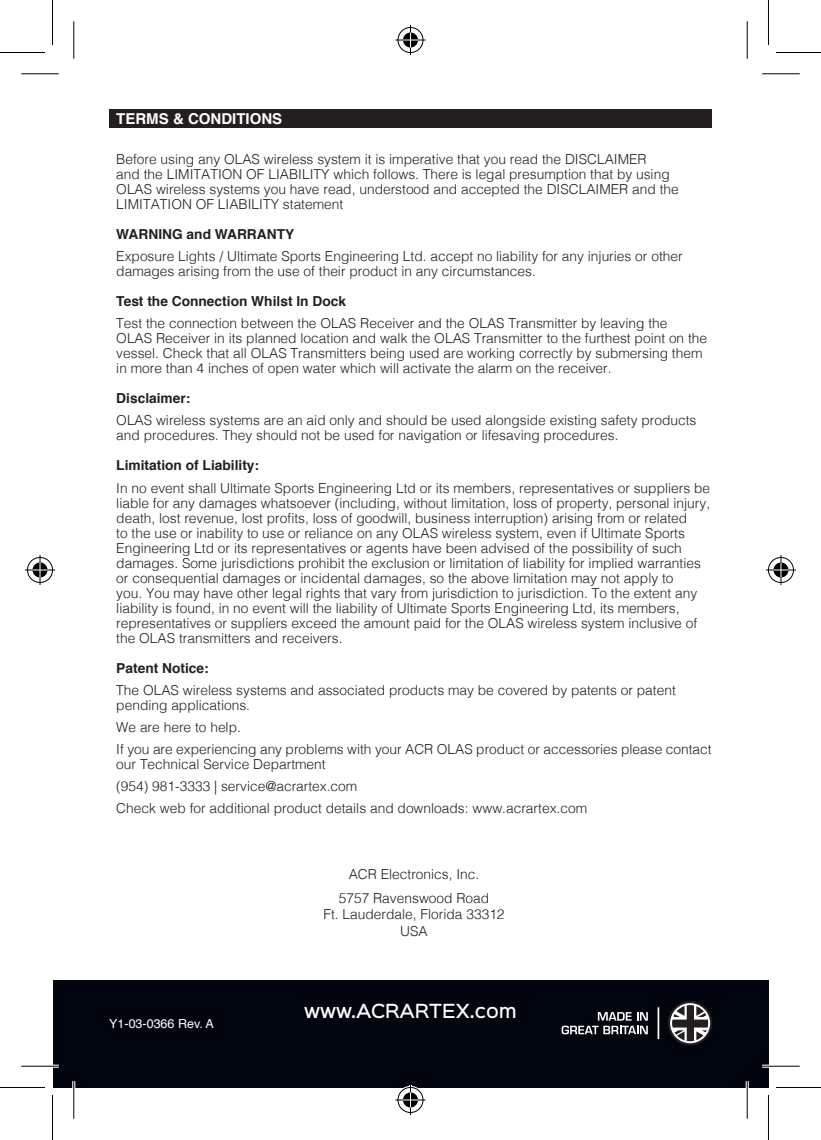
<style>
.page{position:relative;width:821px;height:1140px;background:#fff}
.page>*{position:absolute;margin:0;border:0;box-sizing:border-box;transform-origin:0 0}
.Body_Text{font:500 17.5px "Sinkin Sans 500";color:#fff}
.Titles{font:700 15px "Helvetica";color:#fff}
.Body_Text-2{font:300 13.75px/15px "Helvetica";color:#231f20}
.Body_Text-3{font:700 13.75px "Helvetica";color:#231f20}
.Table_Text{font:12.5px "Helvetica";color:#fff}
</style>
<div class="page">
<div style="left:109px;top:109px;width:603px;height:18px;background:#231f20"></div>
<div style="left:52px;top:980px;width:716px;height:107px;background:#01060e"></div>
<svg style="left:668px;top:1001px;width:44px;height:44px"></svg>
<svg style="left:670px;top:1003px;width:40px;height:40px"></svg>
<svg style="left:672px;top:1005px;width:36px;height:36px"></svg>
<hr style="left:657px;top:1007px;width:2px;height:32px;background:#fff">
<svg style="left:561px;top:1012px;width:87px;height:22px"></svg>
<hr style="left:21px;top:1064px;width:38px;height:3px;background:#fff">
<hr style="left:762px;top:1064px;width:37px;height:3px;background:#fff">
<hr style="left:72px;top:1081px;width:3px;height:37px;background:#fff">
<svg style="left:746px;top:21px;width:1px;height:38px"></svg>
<svg style="left:745px;top:1081px;width:4px;height:37px"></svg>
<hr style="left:21px;top:73px;width:38px;height:1px;background:#000">
<hr style="left:762px;top:73px;width:37px;height:1px;background:#000">
<hr style="left:21px;top:1065px;width:38px;height:1px;background:#000">
<hr style="left:762px;top:1065px;width:37px;height:1px;background:#000">
<hr style="left:73px;top:21px;width:1px;height:38px;background:#000">
<hr style="left:73px;top:1081px;width:1px;height:37px;background:#000">
<hr style="left:747px;top:21px;width:1px;height:38px;background:#000">
<hr style="left:747px;top:1081px;width:1px;height:37px;background:#000">
<hr style="left:0;top:52px;width:45px;height:1px;background:#000">
<hr style="left:776px;top:52px;width:45px;height:1px;background:#000">
<hr style="left:0;top:1087px;width:45px;height:1px;background:#000">
<hr style="left:776px;top:1087px;width:45px;height:1px;background:#000">
<hr style="left:52px;top:0;width:1px;height:45px;background:#000">
<hr style="left:52px;top:1095px;width:1px;height:45px;background:#000">
<hr style="left:768px;top:0;width:1px;height:45px;background:#000">
<hr style="left:768px;top:1095px;width:1px;height:45px;background:#000">
<div style="left:396px;top:26px;width:28px;height:28px;border:3px solid #fff;border-radius:50%"></div>
<svg style="left:395px;top:38px;width:30px;height:4px"></svg>
<hr style="left:409px;top:25px;width:3px;height:30px;background:#fff">
<div style="left:401px;top:31px;width:18px;height:18px;border:3px solid #fff;border-radius:50%"></div>
<div style="left:398px;top:27px;width:25px;height:26px;border:1px solid #000;border-radius:50%"></div>
<hr style="left:395px;top:40px;width:30px;height:1px;background:#000">
<hr style="left:410px;top:25px;width:1px;height:30px;background:#000">
<svg style="left:403px;top:33px;width:15px;height:15px"></svg>
<div style="left:396px;top:1086px;width:28px;height:28px;border:3px solid #fff;border-radius:50%"></div>
<hr style="left:395px;top:1098px;width:30px;height:3px;background:#fff">
<hr style="left:409px;top:1085px;width:3px;height:30px;background:#fff">
<div style="left:401px;top:1091px;width:18px;height:18px;border:3px solid #fff;border-radius:50%"></div>
<div style="left:398px;top:1087px;width:25px;height:25px;border:1px solid #000;border-radius:50%"></div>
<hr style="left:395px;top:1099px;width:30px;height:1px;background:#000">
<hr style="left:410px;top:1085px;width:1px;height:30px;background:#000">
<svg style="left:403px;top:1092px;width:15px;height:15px"></svg>
<div style="left:26px;top:556px;width:28px;height:28px;border:3px solid #fff;border-radius:50%"></div>
<hr style="left:25px;top:568px;width:30px;height:3px;background:#fff">
<svg style="left:38px;top:555px;width:4px;height:30px"></svg>
<div style="left:31px;top:561px;width:18px;height:18px;border:3px solid #fff;border-radius:50%"></div>
<div style="left:27px;top:557px;width:26px;height:26px;border:1px solid #000;border-radius:50%"></div>
<hr style="left:25px;top:569px;width:30px;height:1px;background:#000">
<hr style="left:40px;top:555px;width:1px;height:30px;background:#000">
<svg style="left:33px;top:562px;width:15px;height:15px"></svg>
<div style="left:767px;top:556px;width:28px;height:28px;border:3px solid #fff;border-radius:50%"></div>
<hr style="left:766px;top:568px;width:30px;height:3px;background:#fff">
<hr style="left:779px;top:555px;width:3px;height:30px;background:#fff">
<div style="left:772px;top:561px;width:18px;height:18px;border:3px solid #fff;border-radius:50%"></div>
<div style="left:768px;top:557px;width:26px;height:26px;border:1px solid #000;border-radius:50%"></div>
<hr style="left:766px;top:569px;width:30px;height:1px;background:#000">
<hr style="left:780px;top:555px;width:1px;height:30px;background:#000">
<svg style="left:773px;top:562px;width:15px;height:15px"></svg>
<p class="Titles" style="left:116px;top:107px;width:167px">TERMS &amp; CONDITIONS</p>
<p class="Body_Text-2" style="left:116px;top:151px;width:564px">Before using any OLAS wireless system it is imperative that you read the DISCLAIMER<br>and the LIMITATION OF LIABILITY which follows. There is legal presumption that by using OLAS wireless systems you have read, understood and accepted the DISCLAIMER and the LIMITATION OF LIABILITY statement</p>
<p class="Body_Text-3" style="left:116px;top:223px;width:179px">WARNING and WARRANTY</p>
<p class="Body_Text-2" style="left:116px;top:248px;width:568px">Exposure Lights / Ultimate Sports Engineering Ltd. accept no liability for any injuries or other damages arising from the use of their product in any circumstances.</p>
<p class="Body_Text-3" style="left:116px;top:290px;width:231px">Test the Connection Whilst In Dock</p>
<p class="Body_Text-2" style="left:116px;top:315px;width:592px">Test the connection between the OLAS Receiver and the OLAS Transmitter by leaving the<br>OLAS Receiver in its planned location and walk the OLAS Transmitter to the furthest point on the vessel. Check that all OLAS Transmitters being used are working correctly by submersing them in more than 4 inches of open water which will activate the alarm on the receiver.</p>
<p class="Body_Text-3" style="left:116px;top:387px;width:76px">Disclaimer:</p>
<p class="Body_Text-2" style="left:116px;top:412px;width:581px">OLAS wireless systems are an aid only and should be used alongside existing safety products and procedures. They should not be used for navigation or lifesaving procedures.</p>
<p class="Body_Text-3" style="left:116px;top:454px;width:144px">Limitation of Liability:</p>
<p class="Body_Text-2" style="left:116px;top:479px;width:595px">In no event shall Ultimate Sports Engineering Ltd or its members, representatives or suppliers be liable for any damages whatsoever (including, without limitation, loss of property, personal injury, death, lost revenue, lost profits, loss of goodwill, business interruption) arising from or related<br>to the use or inability to use or reliance on any OLAS wireless system, even if Ultimate Sports Engineering Ltd or its representatives or agents have been advised of the possibility of such damages. Some jurisdictions prohibit the exclusion or limitation of liability for implied warranties or consequential damages or incidental damages, so the above limitation may not apply to<br>you. You may have other legal rights that vary from jurisdiction to jurisdiction. To the extent any liability is found, in no event will the liability of Ultimate Sports Engineering Ltd, its members, representatives or suppliers exceed the amount paid for the OLAS wireless system inclusive of the OLAS transmitters and receivers.</p>
<p class="Body_Text-3" style="left:116px;top:656px;width:94px">Patent Notice:</p>
<p class="Body_Text-2" style="left:116px;top:681px;width:561px">The OLAS wireless systems and associated products may be covered by patents or patent pending applications.</p>
<p class="Body_Text-2" style="left:116px;top:718px;width:126px">We are here to help.</p>
<p class="Body_Text-2" style="left:116px;top:740px;width:597px">If you are experiencing any problems with your ACR OLAS product or accessories please contact our Technical Service Department</p>
<p class="Body_Text-2" style="left:116px;top:777px;width:243px">(954) 981-3333 | service@acrartex.com</p>
<p class="Body_Text-2" style="left:116px;top:799px;width:472px">Check web for additional product details and downloads: www.acrartex.com</p>
<p class="Table_Text" style="left:109px;top:1014px;width:106px">Y1-03-0366 Rev. A</p>
<p class="Body_Text-2" style="left:349px;top:866px;width:132px">ACR Electronics, Inc.</p>
<p class="Body_Text-2" style="left:323px;top:888px;width:183px;line-height:16.5px;text-align:center">5757 Ravenswood Road<br>Ft. Lauderdale, Florida 33312<br>USA</p>
<p class="Body_Text" style="left:304px;top:996px;width:214px">www.ACRARTEX.com</p>
</div>
